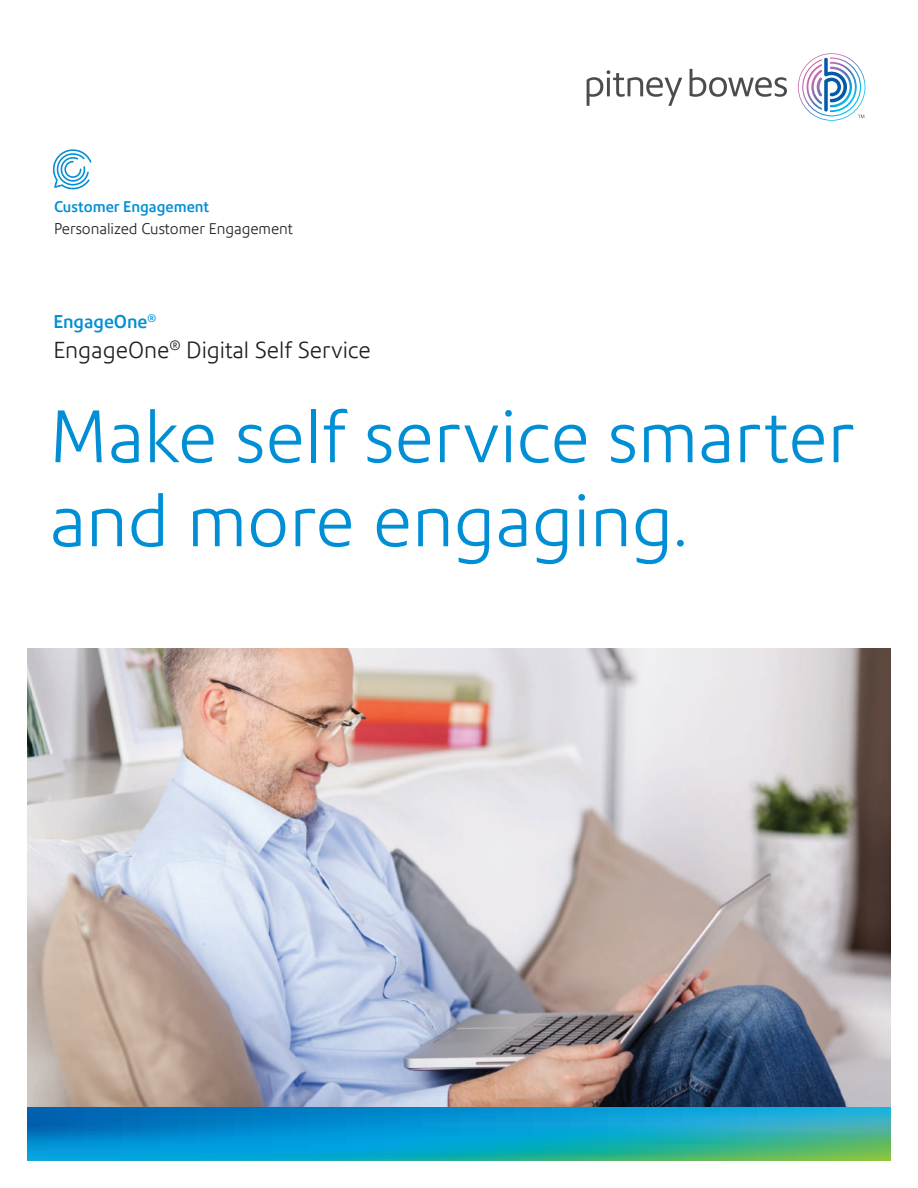
<style>
.page{position:relative;width:918px;height:1188px;background:#fff}
.page>*{position:absolute;margin:0;border:0;box-sizing:border-box;transform-origin:0 0}
.t1{font:300 72px/84px "Precision Sans";color:#008fd5}
.t2{font:300 22.5px "Precision Sans";color:#231f20}
.t3{font:500 18px "Precision Sans";color:#008fd5}
.t4{font:300 15px "Precision Sans";color:#231f20}
.t5{font:500 15px "Precision Sans";color:#008fd5}
</style>
<div class="page">
<img style="left:27px;top:648px;width:864px;height:459px">
<svg style="left:587px;top:53px;width:278px;height:68px"></svg>
<svg style="left:27px;top:1107px;width:864px;height:54px;background:#139cbf"></svg>
<svg style="left:53px;top:149px;width:39px;height:40px"></svg>
<p class="t5" style="left:54px;top:197px;width:157px">Customer Engagement</p>
<p class="t4" style="left:54px;top:220px;width:240px">Personalized Customer Engagement</p>
<p class="t3" style="left:53px;top:311px;width:104px">EngageOne<sup>®</sup></p>
<p class="t2" style="left:53px;top:336px;width:319px">EngageOne<sup>®</sup> Digital Self Service</p>
<p class="t1" style="left:50px;top:395px;width:806px">Make self service smarter and more engaging.</p>
</div>
